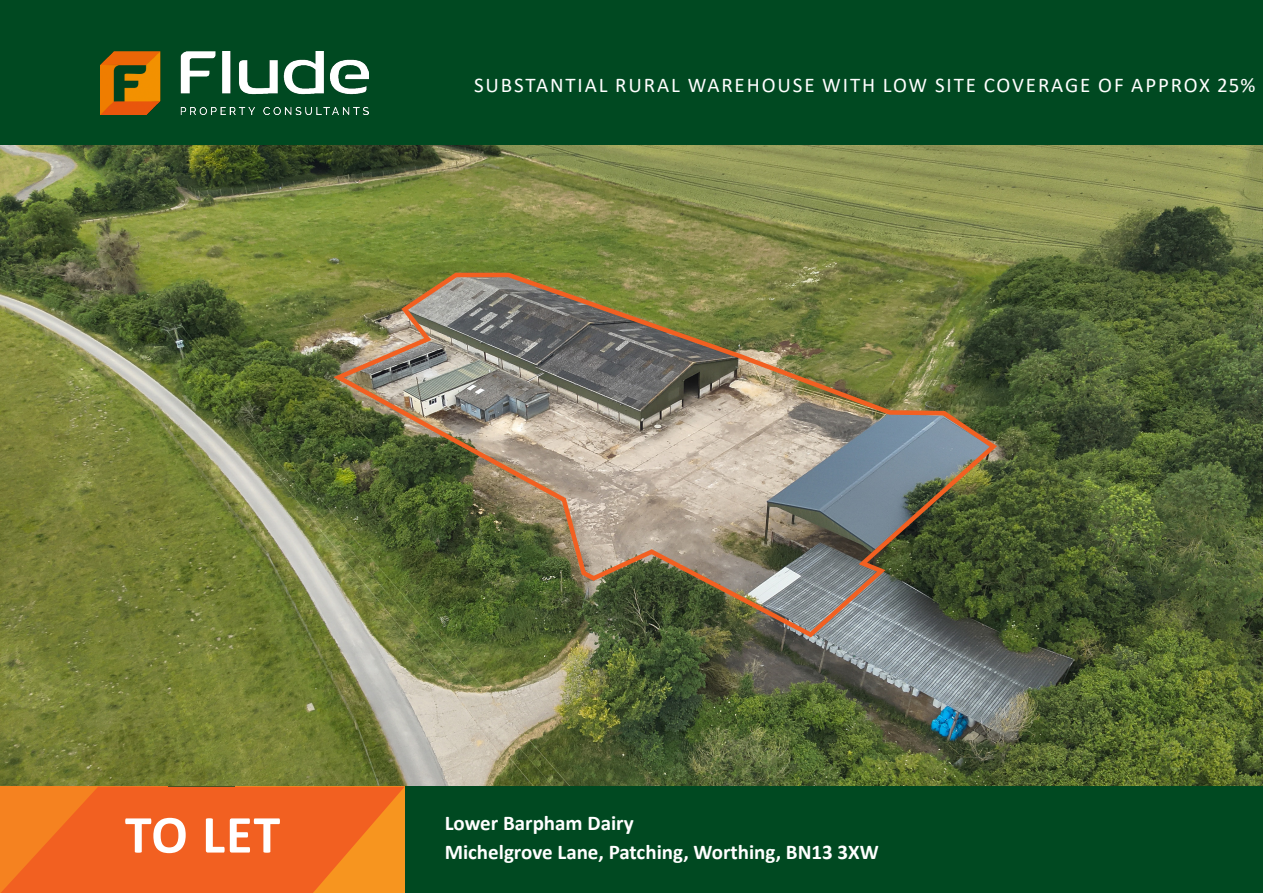
<style>
.page{position:relative;width:1263px;height:893px;background:#fff}
.page>*{position:absolute;margin:0;border:0;box-sizing:border-box;transform-origin:0 0}
.t1{font:700 54px "Calibri";color:#fff}
.t2{font:700 21px "Calibri";color:#fff}
.Flude_-_Main_Header{font:21px "Calibri";letter-spacing:.09em;color:#fff}
</style>
<div class="page">
<img style="left:0;top:145px;width:1263px;height:642px">
<div style="left:0;top:0;width:1263px;height:145px;background:#004921"></div>
<img style="left:100px;top:52px;width:268px;height:62px">
<div style="left:0;top:787px;width:1263px;height:106px;background:#004921"></div>
<svg style="left:1px;top:787px;width:404px;height:106px;background:#f26a20"></svg>
<img style="left:328px;top:270px;width:673px;height:370px">
<p class="Flude_-_Main_Header" style="left:474px;top:71px;width:783px">SUBSTANTIAL RURAL WAREHOUSE WITH LOW SITE COVERAGE OF APPROX 25%</p>
<p class="t1" style="left:125px;top:796px;width:157px">TO LET</p>
<p class="t2" style="left:445px;top:809px;width:191px">Lower Barpham Dairy</p>
<p class="t2" style="left:445px;top:837px;width:436px">Michelgrove Lane, Patching, Worthing, BN13 3XW</p>
</div>
